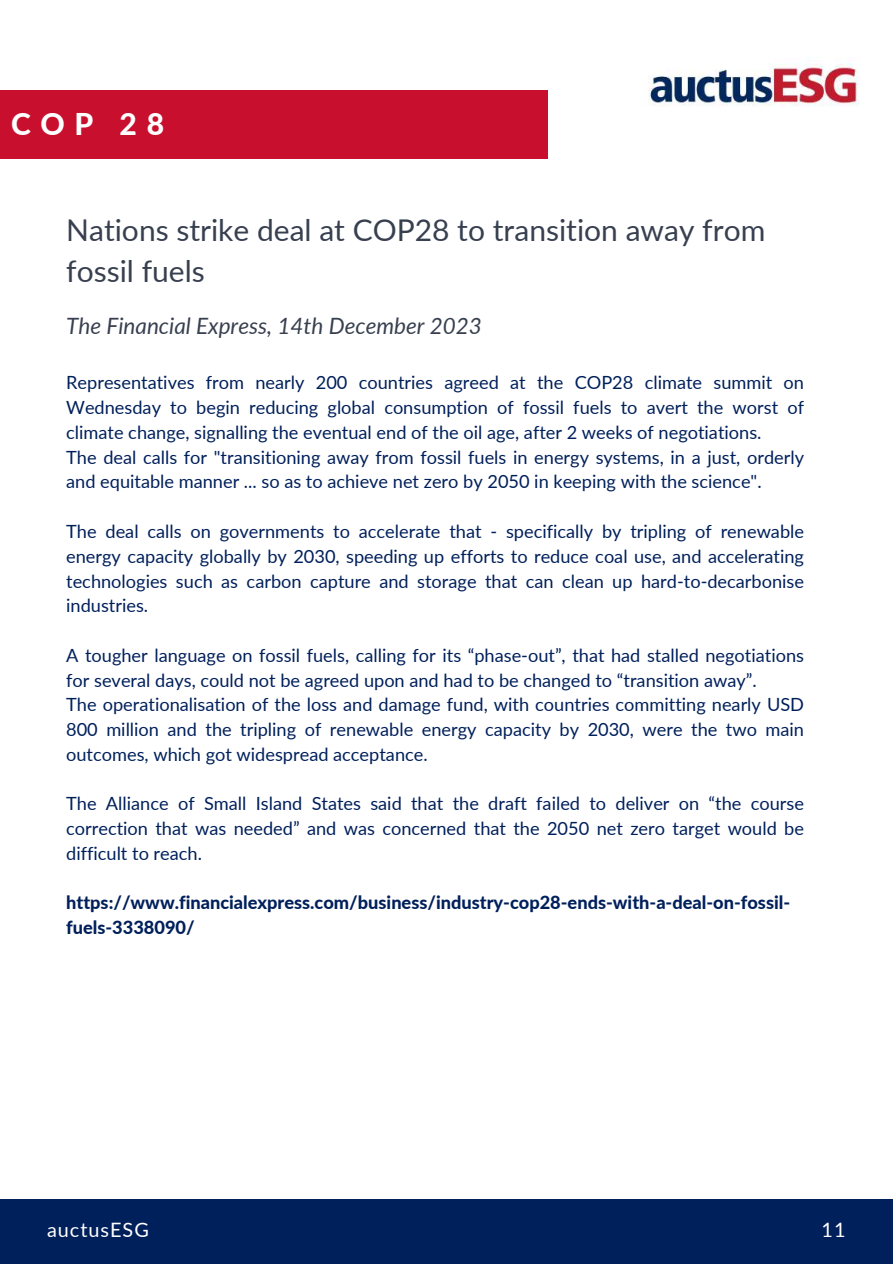
<style>
.page{position:relative;width:893px;height:1264px;background:#fff}
.page>*{position:absolute;margin:0;border:0;box-sizing:border-box;transform-origin:0 0}
.t1{font:30px/41.7px "Lato";color:#384050}
.t2{font:800 30px "Lato";color:#fff}
.t3{font:italic 22.5px "Lato";color:#384050}
.t4{font:19.8px "Lato";letter-spacing:.05em;color:#fff}
.t5{font:18.15px/24.8px "Lato";color:#00205b}
.t6{font:800 18.15px/24.8px "Lato";color:#00205b}
</style>
<div class="page">
<div style="left:0;top:1199px;width:892px;height:64px;background:#00205b"></div>
<div style="left:0;top:91px;width:547px;height:68px;background:#c8102e"></div>
<img style="left:648px;top:57px;width:211px;height:50px">
<h1 class="t2" style="left:11px;top:105px;width:154px">COP 28</h1>
<h1 class="t1" style="left:66px;top:208px;width:700px">Nations strike deal at COP28 to transition away from fossil fuels</h1>
<p class="t3" style="left:66px;top:311px;width:417px">The Financial Express, 14th December 2023</p>
<p class="t5" style="left:66px;top:370px;width:739px">Representatives from nearly 200 countries agreed at the COP28 climate summit on Wednesday to begin reducing global consumption of fossil fuels to avert the worst of climate change, signalling the eventual end of the oil age, after 2 weeks of negotiations.<br>The deal calls for "transitioning away from fossil fuels in energy systems, in a just, orderly and equitable manner ... so as to achieve net zero by 2050 in keeping with the science".</p>
<p class="t5" style="left:66px;top:518px;width:739px;text-align:justify">The deal calls on governments to accelerate that - specifically by tripling of renewable energy capacity globally by 2030, speeding up efforts to reduce coal use, and accelerating technologies such as carbon capture and storage that can clean up hard-to-decarbonise industries.</p>
<p class="t5" style="left:66px;top:642px;width:739px">A tougher language on fossil fuels, calling for its “phase-out”, that had stalled negotiations for several days, could not be agreed upon and had to be changed to “transition away”.<br>The operationalisation of the loss and damage fund, with countries committing nearly USD 800 million and the tripling of renewable energy capacity by 2030, were the two main outcomes, which got widespread acceptance.</p>
<p class="t5" style="left:66px;top:791px;width:739px;text-align:justify">The Alliance of Small Island States said that the draft failed to deliver on “the course correction that was needed” and was concerned that the 2050 net zero target would be difficult to reach.</p>
<p class="t6" style="left:66px;top:890px;width:725px">https://www.financialexpress.com/business/industry-cop28-ends-with-a-deal-on-fossil&shy;fuels-3338090/</p>
<p class="t4" style="left:47px;top:1217px;width:103px">auctusESG</p>
<p class="t4" style="left:821px;top:1217px;width:26px">11</p>
</div>
